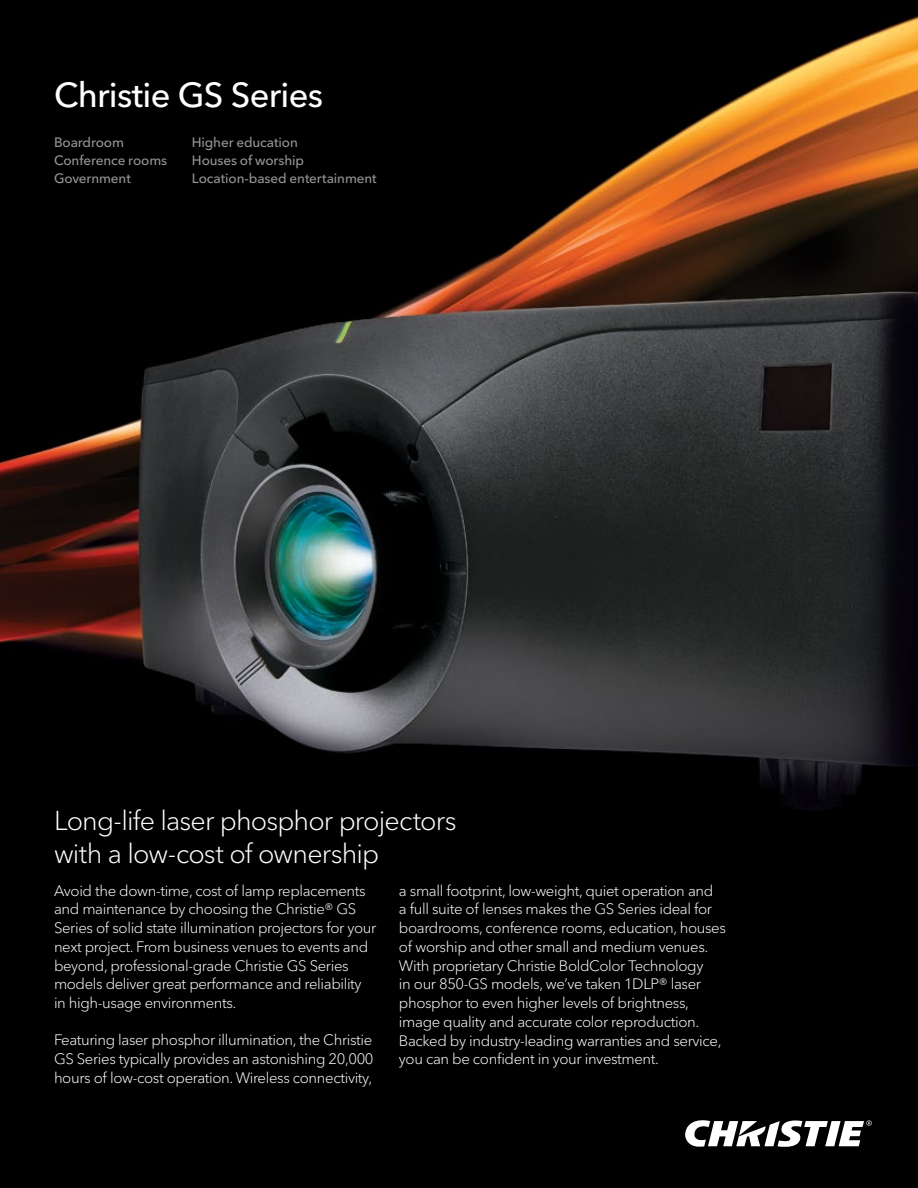
<style>
.page{position:relative;width:918px;height:1188px;background:#fff}
.page>*{position:absolute;margin:0;border:0;box-sizing:border-box;transform-origin:0 0}
.t1{font:500 34.5px "Avenir Next Cyr";letter-spacing:-.02em;color:#fff}
.t2{font:300 27px/33px "Avenir Next Cyr";letter-spacing:-.03em;color:#fff}
.t3{font:300 15px/18.8px "Avenir Next Cyr";letter-spacing:-.025em;color:#fff}
.t4{font:500 13.5px/18px "Avenir Next Cyr";letter-spacing:-.01em;color:#939598}
</style>
<div class="page">
<img style="left:0;top:0;width:918px;height:1188px">
<svg style="left:685px;top:1119px;width:187px;height:28px"></svg>
<h1 class="t1" style="left:54px;top:74px;width:271px">Christie GS Series</h1>
<p class="t4" style="left:54px;top:133px;width:115px">Boardroom<br>Conference rooms<br>Government</p>
<p class="t4" style="left:192px;top:133px;width:186px">Higher education<br>Houses of worship<br>Location-based entertainment</p>
<h2 class="t2" style="left:54px;top:805px;width:404px">Long-life laser phosphor projectors with a low-cost of ownership</h2>
<p class="t3" style="left:54px;top:881px;width:324px">Avoid the down-time, cost of lamp replacements and maintenance by choosing the Christie® GS Series of solid state illumination projectors for your next project. From business venues to events and beyond, professional-grade Christie GS Series models deliver great performance and reliability in high-usage environments.</p>
<p class="t3" style="left:54px;top:1031px;width:321px;text-align:justify">Featuring laser phosphor illumination, the Christie GS Series typically provides an astonishing 20,000 hours of low-cost operation. Wireless connectivity,</p>
<p class="t3" style="left:399px;top:881px;width:328px">a small footprint, low-weight, quiet operation and<br>a full suite of lenses makes the GS Series ideal for boardrooms, conference rooms, education, houses of worship and other small and medium venues.<br>With proprietary Christie BoldColor Technology<br>in our 850-GS models, we’ve taken 1DLP® laser phosphor to even higher levels of brightness, image quality and accurate color reproduction.<br>Backed by industry-leading warranties and service, you can be confident in your investment.</p>
</div>
